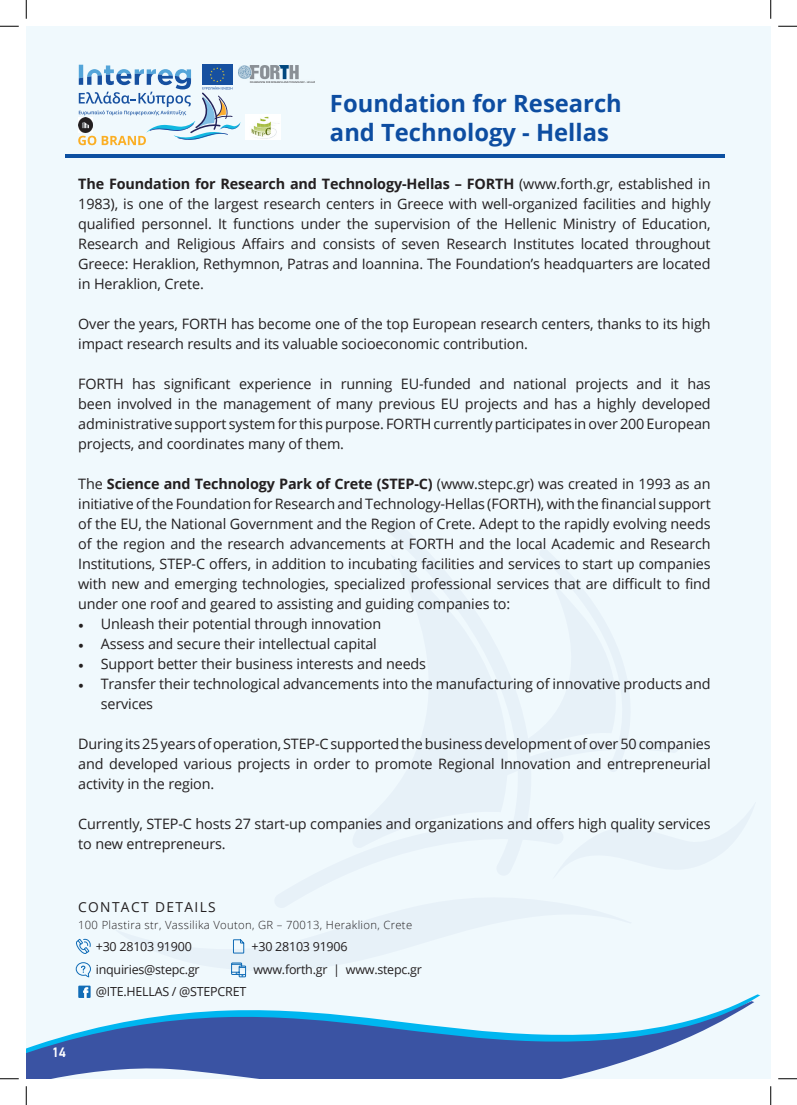
<style>
.page{position:relative;width:797px;height:1105px;background:#fff}
.page>*{position:absolute;margin:0;border:0;box-sizing:border-box;transform-origin:0 0}
.t1{font:700 23.75px/28.5px "Open Sans";color:#0d4da1}
.t2{font:14.38px/20px "Open Sans";letter-spacing:-.01em;color:#231f20;text-align:justify}
.t3{font:13.75px "Open Sans";letter-spacing:.1em;color:#231f20}
.t4{font:700 13.75px "PF Din Text";color:#fff}
.t5{font:12.5px "Open Sans";letter-spacing:-.02em;color:#231f20}
.t6{font:300 11.25px "Open Sans";letter-spacing:.03em;color:#231f20}
.s1{font-weight:700}
.s2{font-family:"Minion Pro";font-size:15px}
</style>
<div class="page">
<div style="left:26px;top:26px;width:744px;height:1053px;background:#f0f9fd"></div>
<svg style="left:78px;top:986px;width:13px;height:8px"></svg>
<svg style="left:76px;top:938px;width:15px;height:16px"></svg>
<svg style="left:232px;top:939px;width:13px;height:15px"></svg>
<svg style="left:231px;top:962px;width:15px;height:16px"></svg>
<svg style="left:75px;top:962px;width:16px;height:16px"></svg>
<svg style="left:26px;top:1001px;width:728px;height:78px"></svg>
<hr style="left:65px;top:154px;width:659px;height:3px;background:#0d50a1">
<svg style="left:78px;top:65px;width:163px;height:80px"></svg>
<img style="left:78px;top:118px;width:15px;height:14px">
<img style="left:239px;top:65px;width:75px;height:18px">
<img style="left:245px;top:114px;width:35px;height:25px">
<svg style="left:0;top:25px;width:19px;height:2px"></svg>
<svg style="left:778px;top:25px;width:19px;height:2px"></svg>
<svg style="left:0;top:1078px;width:19px;height:1px"></svg>
<svg style="left:778px;top:1078px;width:19px;height:1px"></svg>
<svg style="left:25px;top:0;width:2px;height:19px"></svg>
<svg style="left:25px;top:1086px;width:2px;height:19px"></svg>
<svg style="left:770px;top:0;width:1px;height:19px"></svg>
<svg style="left:770px;top:1086px;width:1px;height:19px"></svg>
<h1 class="t1" style="left:330px;top:89px;width:293px">Foundation for Research and Technology - Hellas</h1>
<p class="t2" style="left:78px;top:174px;width:634px"><span class="s1">The Foundation for Research and Technology-Hellas – FORTH</span> (www.forth.gr, established in 1983), is one of the largest research centers in Greece with well-organized facilities and highly qualified personnel. It functions under the supervision of the Hellenic Ministry of Education, Research and Religious Affairs and consists of seven Research Institutes located throughout Greece: Heraklion, Rethymnon, Patras and Ioannina. The Foundation’s headquarters are located in Heraklion, Crete.</p>
<p class="t2" style="left:78px;top:313px;width:634px">Over the years, FORTH has become one of the top European research centers, thanks to its high impact research results and its valuable socioeconomic contribution.</p>
<p class="t2" style="left:78px;top:373px;width:634px">FORTH has significant experience in running EU-funded and national projects and it has been involved in the management of many previous EU projects and has a highly developed administrative support system for this purpose. FORTH currently participates in over 200 European projects, and coordinates many of them.</p>
<p class="t2" style="left:78px;top:473px;width:634px">The <span class="s1">Science and Technology Park of Crete (STEP-C)</span> (www.stepc.gr) was created in 1993 as an initiative of the Foundation for Research and Technology-Hellas (FORTH), with the financial support of the EU, the National Government and the Region of Crete. Adept to the rapidly evolving needs of the region and the research advancements at FORTH and the local Academic and Research Institutions, STEP-C offers, in addition to incubating facilities and services to start up companies with new and emerging technologies, specialized professional services that are difficult to find under one roof and geared to assisting and guiding companies to:</p>
<p class="t2" style="left:78px;top:614px;width:304px"><span class="s2">•</span> Unleash their potential through innovation</p>
<p class="t2" style="left:78px;top:634px;width:300px"><span class="s2">•</span> Assess and secure their intellectual capital</p>
<p class="t2" style="left:78px;top:654px;width:349px"><span class="s2">•</span> Support better their business interests and needs</p>
<p class="t2" style="left:101px;top:674px;width:611px;text-indent:-23px"><span class="s2">•</span> Transfer their technological advancements into the manufacturing of innovative products and services</p>
<p class="t2" style="left:78px;top:734px;width:634px">During its 25 years of operation, STEP-C supported the business development of over 50 companies and developed various projects in order to promote Regional Innovation and entrepreneurial activity in the region.</p>
<p class="t2" style="left:78px;top:814px;width:634px">Currently, STEP-C hosts 27 start-up companies and organizations and offers high quality services to new entrepreneurs.</p>
<p class="t3" style="left:78px;top:898px;width:139px">CONTACT DETAILS</p>
<p class="t6" style="left:78px;top:917px;width:336px">100 Plastira str, Vassilika Vouton, GR – 70013, Heraklion, Crete</p>
<p class="t5" style="left:96px;top:938px;width:97px">+30 28103 91900</p>
<p class="t5" style="left:251px;top:938px;width:97px">+30 28103 91906</p>
<p class="t5" style="left:96px;top:960px;width:105px">inquiries@stepc.gr</p>
<p class="t5" style="left:253px;top:960px;width:170px">www.forth.gr | www.stepc.gr</p>
<p class="t5" style="left:96px;top:983px;width:152px">@ITE.HELLAS / @STEPCRET</p>
<p class="t4" style="left:52px;top:1045px;width:15px">14</p>
</div>
